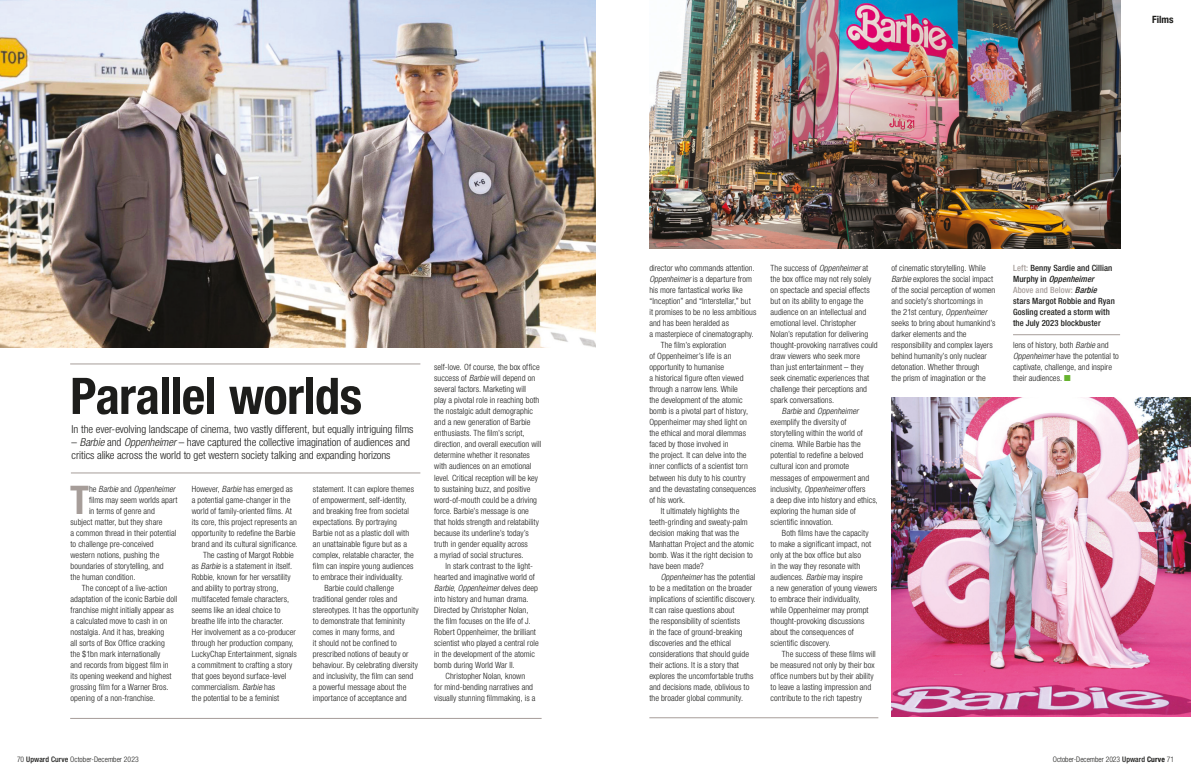
<style>
.page{position:relative;width:1191px;height:780px;background:#fff}
.page>*{position:absolute;margin:0;border:0;box-sizing:border-box;transform-origin:0 0}
.Headline{font:700 condensed 50.5px "Helvetica Neue";letter-spacing:-.015em;color:#1d1d1b}
.Body_copy_drop_cap{font:700 condensed 39.5px "Helvetica Neue LT Pro";color:#a69d99}
.Sub_head{font:300 condensed 11px/13px "Helvetica Neue LT Pro";letter-spacing:-.005em;color:#1d1d1b}
.Sections_right{font:700 condensed 10px "Helvetica Neue";color:#1d1d1b}
.Body_copy_drop_cap-2{font:300 condensed 8.6px/11px "Helvetica Neue LT Pro";letter-spacing:.005em;color:#1d1d1b}
.Picture_caption_RULE{font:500 condensed 8.6px/11px "Helvetica Neue LT Pro";letter-spacing:.01em;color:#1d1d1b}
.Body_copy_drop_cap-3{font:italic 300 condensed 8.6px "Helvetica Neue LT Pro";letter-spacing:.005em;color:#1d1d1b}
.Page_folio_left{font:300 condensed 7.6px "Helvetica Neue LT Pro";letter-spacing:.01em;color:#1d1d1b}
.Page_folio_right{font:300 condensed 7.6px "Helvetica Neue LT Pro";color:#1d1d1b}
.s1{font-style:italic}
.s2{font-style:normal}
.s3{color:#a69d99}
.s4{color:#66b32e}
.s5{font-weight:500}
.s6{font-weight:700}
</style>
<div class="page">
<img style="left:649px;top:0;width:471px;height:248px">
<hr style="left:649px;top:717px;width:229px;height:1px;background:#a69d99">
<hr style="left:70px;top:718px;width:471px;height:1px;background:#a69d99">
<hr style="left:1013px;top:334px;width:107px;height:1px;background:#a69d99">
<img style="left:891px;top:397px;width:300px;height:319px">
<hr style="left:71px;top:472px;width:349px;height:1px;background:#a69d99">
<hr style="left:70px;top:363px;width:350px;height:1px;background:#a69d99">
<img style="left:0;top:0;width:595px;height:348px">
<p class="Headline" style="left:70px;top:354px;width:293px">Parallel worlds</p>
<p class="Sub_head" style="left:72px;top:422px;width:343px">In the ever-evolving landscape of cinema, two vastly different, but equally intriguing films</p>
<p class="Sub_head" style="left:72px;top:435px;width:340px">– <span class="s1">Barbie</span> and <span class="s1">Oppenheimer</span> – have captured the collective imagination of audiences and critics alike across the world to get western society talking and expanding horizons</p>
<p class="Body_copy_drop_cap-2" style="left:192px;top:483px;width:107px">However, <span class="s1">Barbie</span> has emerged as a potential game-changer in the world of family-oriented films. At its core, this project represents an opportunity to redefine the Barbie brand and its cultural significance.</p>
<p class="Body_copy_drop_cap-2" style="left:192px;top:549px;width:107px;text-indent:11px">The casting of Margot Robbie as <span class="s1">Barbie</span> is a statement in itself.<br>Robbie, known for her versatility and ability to portray strong, multifaceted female characters, seems like an ideal choice to breathe life into the character.<br>Her involvement as a co-producer through her production company,<br>LuckyChap Entertainment, signals a commitment to crafting a story that goes beyond surface-level commercialism. <span class="s1">Barbie</span> has<br>the potential to be a feminist</p>
<p class="Body_copy_drop_cap" style="left:70px;top:476px;width:20px">T</p>
<p class="Body_copy_drop_cap-3" style="left:89px;top:483px;width:88px"><span class="s2">he</span> Barbie <span class="s2">and</span> Oppenheimer</p>
<p class="Body_copy_drop_cap-2" style="left:313px;top:483px;width:103px">statement. It can explore themes of empowerment, self-identity, and breaking free from societal expectations. By portraying<br>Barbie not as a plastic doll with an unattainable figure but as a complex, relatable character, the film can inspire young audiences to embrace their individuality.</p>
<p class="Body_copy_drop_cap-2" style="left:313px;top:582px;width:107px;text-indent:11px">Barbie could challenge traditional gender roles and stereotypes. It has the opportunity to demonstrate that femininity comes in many forms, and<br>it should not be confined to prescribed notions of beauty or behaviour. By celebrating diversity and inclusivity, the film can send a powerful message about the importance of acceptance and</p>
<p class="Body_copy_drop_cap-2" style="left:89px;top:494px;width:90px">films may seem worlds apart</p>
<p class="Body_copy_drop_cap-2" style="left:89px;top:505px;width:67px">in terms of genre and</p>
<p class="Body_copy_drop_cap-2" style="left:71px;top:516px;width:93px">subject matter, but they share</p>
<p class="Body_copy_drop_cap-2" style="left:71px;top:527px;width:107px">a common thread in their potential</p>
<p class="Body_copy_drop_cap-2" style="left:71px;top:538px;width:85px">to challenge pre-conceived</p>
<p class="Body_copy_drop_cap-2" style="left:71px;top:549px;width:90px">western notions, pushing the</p>
<p class="Body_copy_drop_cap-2" style="left:71px;top:560px;width:95px">boundaries of storytelling, and</p>
<p class="Body_copy_drop_cap-2" style="left:71px;top:571px;width:66px">the human condition.</p>
<p class="Body_copy_drop_cap-2" style="left:71px;top:582px;width:108px;text-indent:11px">The concept of a live-action adaptation of the iconic Barbie doll franchise might initially appear as a calculated move to cash in on nostalgia. And it has, breaking<br>all sorts of Box Office cracking<br>the $1bn mark internationally<br>and records from biggest film in its opening weekend and highest grossing film for a Warner Bros. opening of a non-franchise.</p>
<p class="Body_copy_drop_cap-2" style="left:434px;top:361px;width:109px">self-love. Of course, the box office success of <span class="s1">Barbie</span> will depend on several factors. Marketing will<br>play a pivotal role in reaching both the nostalgic adult demographic and a new generation of Barbie enthusiasts. The film’s script, direction, and overall execution will determine whether it resonates with audiences on an emotional level. Critical reception will be key to sustaining buzz, and positive word-of-mouth could be a driving force. Barbie’s message is one that holds strength and relatability because its underline’s today’s truth in gender equality across<br>a myriad of social structures.</p>
<p class="Body_copy_drop_cap-2" style="left:434px;top:560px;width:106px;text-indent:11px">In stark contrast to the light&shy;hearted and imaginative world of<br><span class="s1">Barbie</span>, <span class="s1">Oppenheimer</span> delves deep into history and human drama.<br>Directed by Christopher Nolan, the film focuses on the life of J.<br>Robert Oppenheimer, the brilliant scientist who played a central role in the development of the atomic bomb during World War II.</p>
<p class="Body_copy_drop_cap-2" style="left:434px;top:670px;width:103px;text-align:center">Christopher Nolan, known<br>for mind-bending narratives and visually stunning filmmaking, is a</p>
<p class="Sections_right" style="left:1152px;top:11px;width:23px">Films</p>
<p class="Body_copy_drop_cap-2" style="left:649px;top:262px;width:108px">director who commands attention.<br><span class="s1">Oppenheimer</span> is a departure from his more fantastical works like “Inception” and “Interstellar,” but it promises to be no less ambitious and has been heralded as<br>a masterpiece of cinematography.</p>
<p class="Body_copy_drop_cap-2" style="left:649px;top:339px;width:108px;text-indent:11px">The film’s exploration<br>of Oppenheimer’s life is an opportunity to humanise<br>a historical figure often viewed through a narrow lens. While<br>the development of the atomic bomb is a pivotal part of history,<br>Oppenheimer may shed light on the ethical and moral dilemmas faced by those involved in<br>the project. It can delve into the inner conflicts of a scientist torn between his duty to his country and the devastating consequences of his work.</p>
<p class="Body_copy_drop_cap-2" style="left:649px;top:505px;width:106px;text-indent:11px">It ultimately highlights the teeth-grinding and sweaty-palm decision making that was the<br>Manhattan Project and the atomic bomb. Was it the right decision to have been made?</p>
<p class="Body_copy_drop_cap-2" style="left:649px;top:571px;width:108px;text-indent:11px"><span class="s1">Oppenheimer</span> has the potential to be a meditation on the broader implications of scientific discovery.<br>It can raise questions about<br>the responsibility of scientists<br>in the face of ground-breaking discoveries and the ethical considerations that should guide their actions. It is a story that explores the uncomfortable truths and decisions made, oblivious to the broader global community.</p>
<p class="Body_copy_drop_cap-2" style="left:770px;top:262px;width:109px">The success of <span class="s1">Oppenheimer</span> at the box office may not rely solely on spectacle and special effects but on its ability to engage the audience on an intellectual and emotional level. Christopher<br>Nolan’s reputation for delivering thought-provoking narratives could draw viewers who seek more<br>than just entertainment – they seek cinematic experiences that challenge their perceptions and spark conversations.</p>
<p class="Body_copy_drop_cap-2" style="left:770px;top:405px;width:109px;text-indent:11px"><span class="s1">Barbie</span> and <span class="s1">Oppenheimer </span>exemplify the diversity of storytelling within the world of cinema. While Barbie has the potential to redefine a beloved cultural icon and promote messages of empowerment and inclusivity, <span class="s1">Oppenheimer</span> offers<br>a deep dive into history and ethics, exploring the human side of scientific innovation.</p>
<p class="Body_copy_drop_cap-2" style="left:770px;top:527px;width:108px;text-indent:11px">Both films have the capacity<br>to make a significant impact, not only at the box office but also<br>in the way they resonate with audiences. <span class="s1">Barbie</span> may inspire<br>a new generation of young viewers to embrace their individuality, while Oppenheimer may prompt thought-provoking discussions about the consequences of scientific discovery.</p>
<p class="Body_copy_drop_cap-2" style="left:770px;top:648px;width:107px;text-indent:11px">The success of these films will be measured not only by their box office numbers but by their ability to leave a lasting impression and contribute to the rich tapestry</p>
<p class="Body_copy_drop_cap-2" style="left:891px;top:262px;width:106px">of cinematic storytelling. While<br><span class="s1">Barbie</span> explores the social impact of the social perception of women and society’s shortcomings in<br>the 21st century, <span class="s1">Oppenheimer </span>seeks to bring about humankind’s darker elements and the responsibility and complex layers behind humanity’s only nuclear detonation. Whether through<br>the prism of imagination or the</p>
<p class="Picture_caption_RULE" style="left:1013px;top:262px;width:103px"><span class="s3">Left:</span> Benny Sardie and Cillian<br>M u r p h y i n <span class="s1">Oppenheimer<br></span><span class="s3">Above and Below:</span> <span class="s1">Barbie </span>stars Margot Robbie and Ryan<br>Gosling created a storm with the July 2023 blockbuster</p>
<p class="Body_copy_drop_cap-2" style="left:1013px;top:339px;width:107px">lens of history, both <span class="s1">Barbie</span> and<br><span class="s1">Oppenheimer</span> have the potential to captivate, challenge, and inspire their audiences. <span class="s4">■</span></p>
<p class="Page_folio_left" style="left:17px;top:755px;width:123px">70 <span class="s5">Upward Curve</span> October-December 2023</p>
<p class="Page_folio_right" style="left:1053px;top:755px;width:123px">October-December 2023 <span class="s5">Upward</span> <span class="s6">Curve</span> 71</p>
</div>
